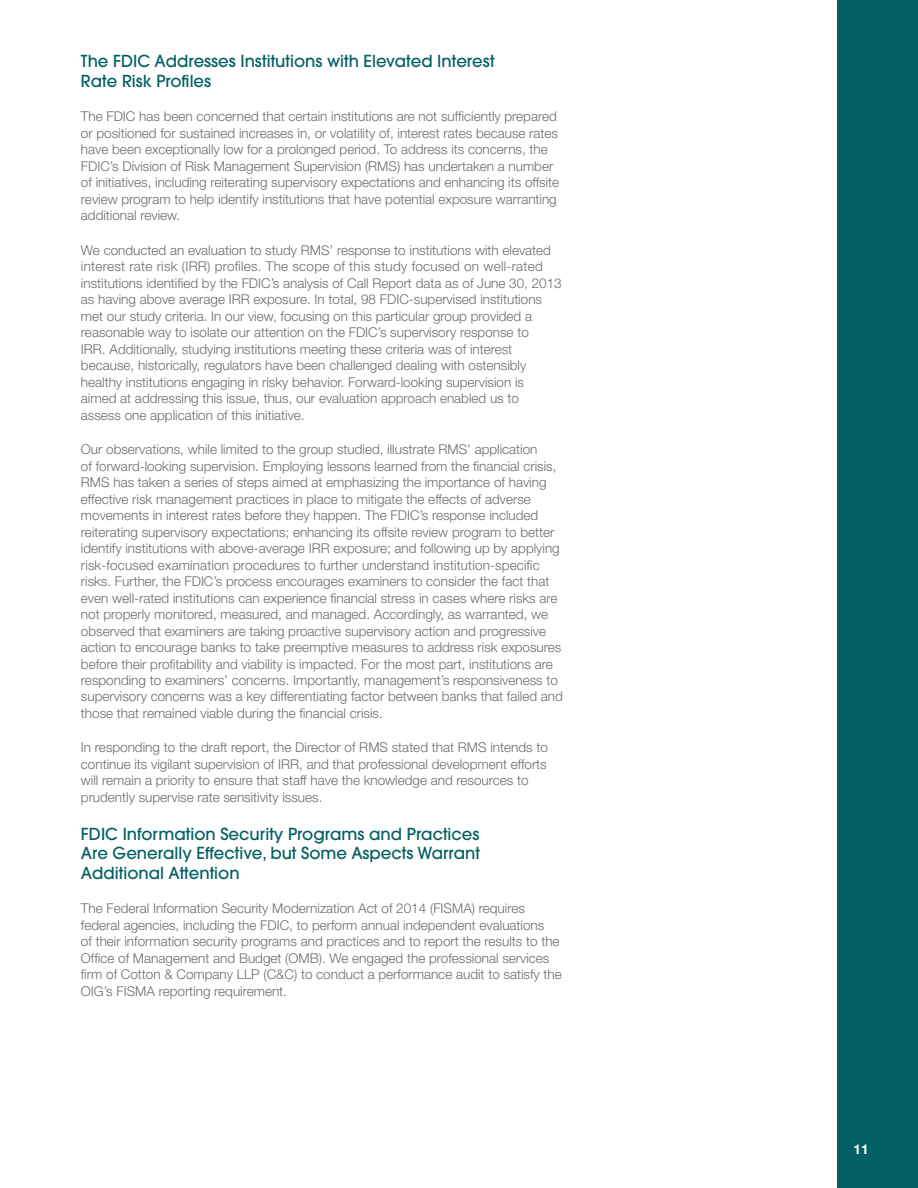
<style>
.page{position:relative;width:918px;height:1188px;background:#fff}
.page>*{position:absolute;margin:0;border:0;box-sizing:border-box;transform-origin:0 0}
.t1{font:500 16.5px/19.5px "Avant Garde";color:#025f63}
.t2{font:300 13.5px/16.5px "Helvetica Neue";color:#696c71}
.t3{font:700 13.5px "Helvetica Neue";color:#fff}
</style>
<div class="page">
<div style="left:837px;top:0;width:81px;height:1188px;background:#025f63"></div>
<h3 class="t1" style="left:81px;top:51px;width:415px">The FDIC Addresses Institutions with Elevated Interest<br>Rate Risk Profiles</h3>
<p class="t2" style="left:81px;top:108px;width:480px">The FDIC has been concerned that certain institutions are not sufficiently prepared or positioned for sustained increases in, or volatility of, interest rates because rates have been exceptionally low for a prolonged period. To address its concerns, the FDIC’s Division of Risk Management Supervision (RMS) has undertaken a number of initiatives, including reiterating supervisory expectations and enhancing its offsite review program to help identify institutions that have potential exposure warranting additional review.</p>
<p class="t2" style="left:81px;top:241px;width:482px">We conducted an evaluation to study RMS’ response to institutions with elevated interest rate risk (IRR) profiles. The scope of this study focused on well-rated institutions identified by the FDIC’s analysis of Call Report data as of June 30, 2013 as having above average IRR exposure. In total, 98 FDIC-supervised institutions met our study criteria. In our view, focusing on this particular group provided a reasonable way to isolate our attention on the FDIC’s supervisory response to<br>IRR. Additionally, studying institutions meeting these criteria was of interest because, historically, regulators have been challenged dealing with ostensibly healthy institutions engaging in risky behavior. Forward-looking supervision is aimed at addressing this issue, thus, our evaluation approach enabled us to assess one application of this initiative.</p>
<p class="t2" style="left:81px;top:441px;width:483px">Our observations, while limited to the group studied, illustrate RMS’ application<br>of forward-looking supervision. Employing lessons learned from the financial crisis, RMS has taken a series of steps aimed at emphasizing the importance of having effective risk management practices in place to mitigate the effects of adverse movements in interest rates before they happen. The FDIC’s response included reiterating supervisory expectations; enhancing its offsite review program to better identify institutions with above-average IRR exposure; and following up by applying risk-focused examination procedures to further understand institution-specific risks. Further, the FDIC’s process encourages examiners to consider the fact that even well-rated institutions can experience financial stress in cases where risks are not properly monitored, measured, and managed. Accordingly, as warranted, we observed that examiners are taking proactive supervisory action and progressive action to encourage banks to take preemptive measures to address risk exposures before their profitability and viability is impacted. For the most part, institutions are responding to examiners’ concerns. Importantly, management’s responsiveness to supervisory concerns was a key differentiating factor between banks that failed and those that remained viable during the financial crisis.</p>
<p class="t2" style="left:81px;top:739px;width:468px">In responding to the draft report, the Director of RMS stated that RMS intends to continue its vigilant supervision of IRR, and that professional development efforts will remain a priority to ensure that staff have the knowledge and resources to prudently supervise rate sensitivity issues.</p>
<h3 class="t1" style="left:81px;top:824px;width:401px;text-align:justify">FDIC Information Security Programs and Practices Are Generally Effective, but Some Aspects Warrant Additional Attention</h3>
<p class="t2" style="left:81px;top:900px;width:482px">The Federal Information Security Modernization Act of 2014 (FISMA) requires federal agencies, including the FDIC, to perform annual independent evaluations<br>of their information security programs and practices and to report the results to the Office of Management and Budget (OMB). We engaged the professional services firm of Cotton &amp; Company LLP (C&amp;C) to conduct a performance audit to satisfy the OIG’s FISMA reporting requirement.</p>
<p class="t3" style="left:854px;top:1141px;width:17px">11</p>
</div>
